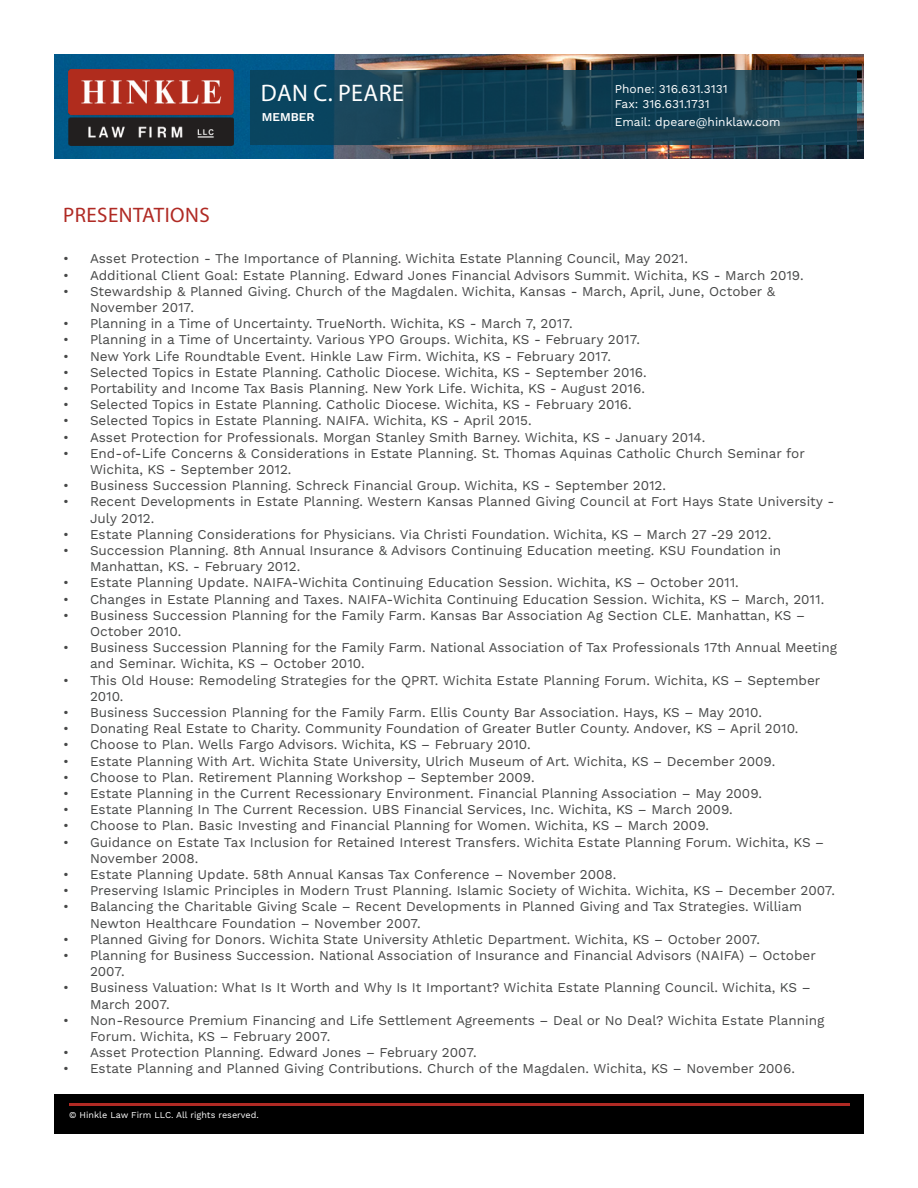
<style>
.page{position:relative;width:918px;height:1188px;background:#fff}
.page>*{position:absolute;margin:0;border:0;box-sizing:border-box;transform-origin:0 0}
.t1{font:24px "Myriad Pro";letter-spacing:.02em;color:#fff}
.t2{font:21px "Myriad Pro";letter-spacing:.02em;color:#b02a24}
.t3{font:13.5px/16.2px "Work Sans";color:#464747}
.t4{font:12px/14.4px "Work Sans";color:#fff}
.t5{font:600 12px "Work Sans";color:#fff}
.t6{font:9px "Work Sans";color:#fff}
</style>
<div class="page">
<div style="left:54px;top:1094px;width:810px;height:40px;background:#000"></div>
<hr style="left:69px;top:1104px;width:781px;height:2px;background:#b02a24">
<img style="left:54px;top:54px;width:810px;height:105px">
<img style="left:68px;top:70px;width:165px;height:75px">
<svg style="left:250px;top:70px;width:606px;height:75px;background:#134155"></svg>
<p class="t1" style="left:261px;top:78px;width:145px">DAN C. PEARE</p>
<p class="t5" style="left:262px;top:110px;width:54px">MEMBER</p>
<p class="t4" style="left:615px;top:83px;width:114px">Phone: 316.631.3131<br>Fax: 316.631.1731</p>
<p class="t4" style="left:615px;top:115px;width:167px">Email: dpeare@hinklaw.com</p>
<p class="t2" style="left:63px;top:202px;width:148px">PRESENTATIONS</p>
<p class="t3" style="left:63px;top:251px;width:627px">• Asset Protection - The Importance of Planning. Wichita Estate Planning Council, May 2021.</p>
<p class="t3" style="left:63px;top:268px;width:742px">• Additional Client Goal: Estate Planning. Edward Jones Financial Advisors Summit. Wichita, KS - March 2019.</p>
<p class="t3" style="left:90px;top:284px;width:687px;text-indent:-27px">• Stewardship &amp; Planned Giving. Church of the Magdalen. Wichita, Kansas - March, April, June, October &amp;<br>November 2017.</p>
<p class="t3" style="left:63px;top:316px;width:511px">• Planning in a Time of Uncertainty. TrueNorth. Wichita, KS - March 7, 2017.</p>
<p class="t3" style="left:63px;top:332px;width:578px">• Planning in a Time of Uncertainty. Various YPO Groups. Wichita, KS - February 2017.</p>
<p class="t3" style="left:63px;top:349px;width:550px">• New York Life Roundtable Event. Hinkle Law Firm. Wichita, KS - February 2017.</p>
<p class="t3" style="left:63px;top:365px;width:585px">• Selected Topics in Estate Planning. Catholic Diocese. Wichita, KS - September 2016.</p>
<p class="t3" style="left:63px;top:381px;width:584px">• Portability and Income Tax Basis Planning. New York Life. Wichita, KS - August 2016.</p>
<p class="t3" style="left:63px;top:397px;width:570px">• Selected Topics in Estate Planning. Catholic Diocese. Wichita, KS - February 2016.</p>
<p class="t3" style="left:63px;top:413px;width:470px">• Selected Topics in Estate Planning. NAIFA. Wichita, KS - April 2015.</p>
<p class="t3" style="left:63px;top:430px;width:644px">• Asset Protection for Professionals. Morgan Stanley Smith Barney. Wichita, KS - January 2014.</p>
<p class="t3" style="left:90px;top:446px;width:716px;text-indent:-27px">• End-of-Life Concerns &amp; Considerations in Estate Planning. St. Thomas Aquinas Catholic Church Seminar for<br>Wichita, KS - September 2012.</p>
<p class="t3" style="left:63px;top:478px;width:605px">• Business Succession Planning. Schreck Financial Group. Wichita, KS - September 2012.</p>
<p class="t3" style="left:90px;top:494px;width:746px;text-indent:-27px">• Recent Developments in Estate Planning. Western Kansas Planned Giving Council at Fort Hays State University -<br>July 2012.</p>
<p class="t3" style="left:63px;top:527px;width:710px">• Estate Planning Considerations for Physicians. Via Christi Foundation. Wichita, KS – March 27 -29 2012.</p>
<p class="t3" style="left:90px;top:543px;width:693px;text-indent:-27px">• Succession Planning. 8th Annual Insurance &amp; Advisors Continuing Education meeting. KSU Foundation in<br>Manhattan, KS. - February 2012.</p>
<p class="t3" style="left:63px;top:575px;width:677px">• Estate Planning Update. NAIFA-Wichita Continuing Education Session. Wichita, KS – October 2011.</p>
<p class="t3" style="left:63px;top:592px;width:763px">• Changes in Estate Planning and Taxes. NAIFA-Wichita Continuing Education Session. Wichita, KS – March, 2011.</p>
<p class="t3" style="left:90px;top:608px;width:717px;text-indent:-27px">• Business Succession Planning for the Family Farm. Kansas Bar Association Ag Section CLE. Manhattan, KS –<br>October 2010.</p>
<p class="t3" style="left:90px;top:640px;width:749px;text-indent:-27px">• Business Succession Planning for the Family Farm. National Association of Tax Professionals 17th Annual Meeting and Seminar. Wichita, KS – October 2010.</p>
<p class="t3" style="left:90px;top:673px;width:732px;text-indent:-27px">• This Old House: Remodeling Strategies for the QPRT. Wichita Estate Planning Forum. Wichita, KS – September<br>2010.</p>
<p class="t3" style="left:63px;top:705px;width:700px">• Business Succession Planning for the Family Farm. Ellis County Bar Association. Hays, KS – May 2010.</p>
<p class="t3" style="left:63px;top:721px;width:737px">• Donating Real Estate to Charity. Community Foundation of Greater Butler County. Andover, KS – April 2010.</p>
<p class="t3" style="left:63px;top:737px;width:469px">• Choose to Plan. Wells Fargo Advisors. Wichita, KS – February 2010.</p>
<p class="t3" style="left:63px;top:754px;width:714px">• Estate Planning With Art. Wichita State University, Ulrich Museum of Art. Wichita, KS – December 2009.</p>
<p class="t3" style="left:63px;top:770px;width:473px">• Choose to Plan. Retirement Planning Workshop – September 2009.</p>
<p class="t3" style="left:63px;top:786px;width:701px">• Estate Planning in the Current Recessionary Environment. Financial Planning Association – May 2009.</p>
<p class="t3" style="left:63px;top:802px;width:671px">• Estate Planning In The Current Recession. UBS Financial Services, Inc. Wichita, KS – March 2009.</p>
<p class="t3" style="left:63px;top:818px;width:648px">• Choose to Plan. Basic Investing and Financial Planning for Women. Wichita, KS – March 2009.</p>
<p class="t3" style="left:90px;top:835px;width:736px;text-indent:-27px">• Guidance on Estate Tax Inclusion for Retained Interest Transfers. Wichita Estate Planning Forum. Wichita, KS –<br>November 2008.</p>
<p class="t3" style="left:63px;top:867px;width:555px">• Estate Planning Update. 58th Annual Kansas Tax Conference – November 2008.</p>
<p class="t3" style="left:63px;top:883px;width:774px">• Preserving Islamic Principles in Modern Trust Planning. Islamic Society of Wichita. Wichita, KS – December 2007.</p>
<p class="t3" style="left:90px;top:899px;width:714px;text-indent:-27px">• Balancing the Charitable Giving Scale – Recent Developments in Planned Giving and Tax Strategies. William<br>Newton Healthcare Foundation – November 2007.</p>
<p class="t3" style="left:63px;top:932px;width:699px">• Planned Giving for Donors. Wichita State University Athletic Department. Wichita, KS – October 2007.</p>
<p class="t3" style="left:90px;top:948px;width:727px;text-indent:-27px">• Planning for Business Succession. National Association of Insurance and Financial Advisors (NAIFA) – October<br>2007.</p>
<p class="t3" style="left:90px;top:980px;width:722px;text-indent:-27px">• Business Valuation: What Is It Worth and Why Is It Important? Wichita Estate Planning Council. Wichita, KS –<br>March 2007.</p>
<p class="t3" style="left:90px;top:1013px;width:736px;text-indent:-27px">• Non-Resource Premium Financing and Life Settlement Agreements – Deal or No Deal? Wichita Estate Planning<br>Forum. Wichita, KS – February 2007.</p>
<p class="t3" style="left:63px;top:1045px;width:415px">• Asset Protection Planning. Edward Jones – February 2007.</p>
<p class="t3" style="left:63px;top:1061px;width:733px">• Estate Planning and Planned Giving Contributions. Church of the Magdalen. Wichita, KS – November 2006.</p>
<p class="t6" style="left:69px;top:1109px;width:191px">© Hinkle Law Firm LLC. All rights reserved.</p>
</div>
